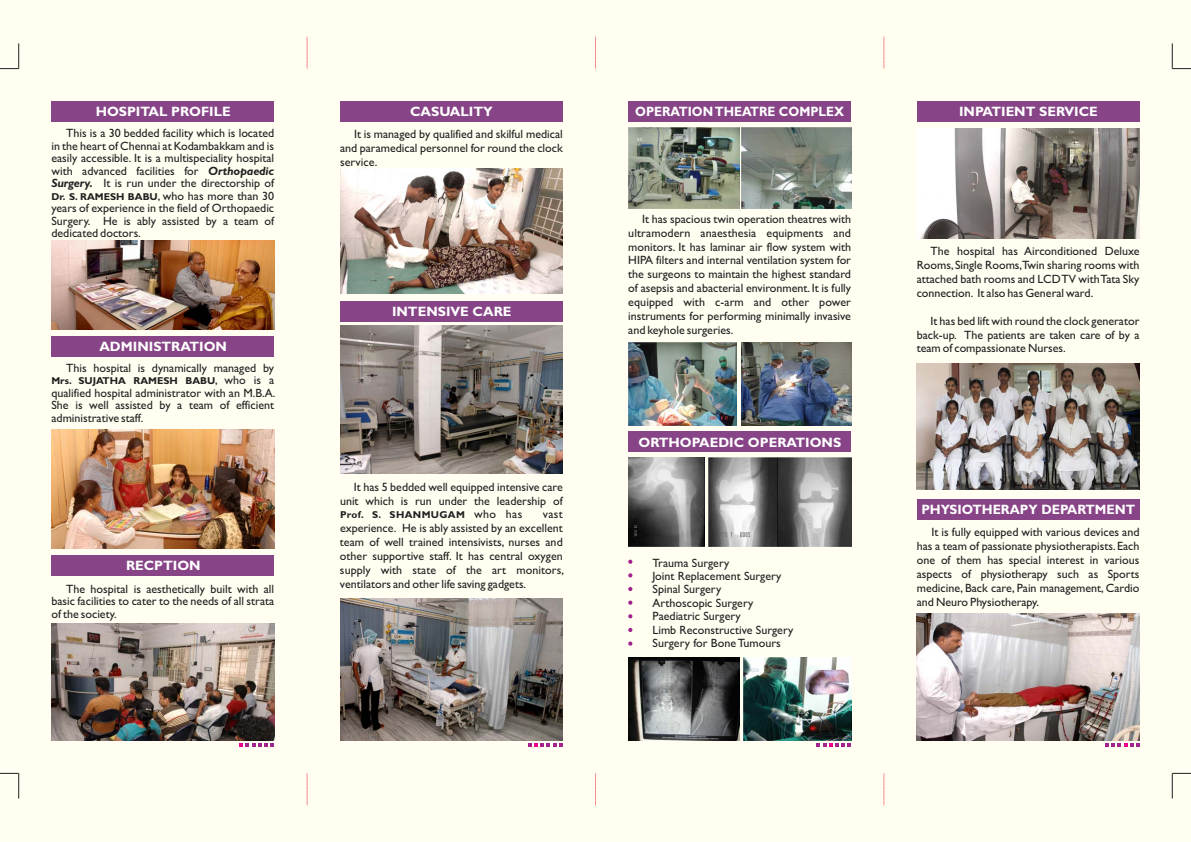
<style>
.page{position:relative;width:1191px;height:842px;background:#fffef1}
.page>*{position:absolute;margin:0;border:0;box-sizing:border-box;transform-origin:0 0}
.t1{font:700 13.6px "Gill Sans";color:#fff}
.t2{font:700 13.6px "Gill Sans";color:#fff;scale:.96 1}
.t3{font:700 13.6px "Gill Sans";color:#fff;scale:.92 1}
.t4{font:12px/13.9px "Gill Sans";color:#231f20;text-align:justify}
.t5{font:700 10px "Gill Sans";color:#231f20}
.t6{font:700 10px "Gill Sans";letter-spacing:.035em;color:#231f20}
.s1{font-weight:700;font-style:italic}
.s2{font-weight:700;font-size:10px}
.s3{font-weight:400;font-size:12px}
</style>
<div class="page">
<svg style="left:239px;top:743px;width:35px;height:4px"></svg>
<svg style="left:528px;top:743px;width:35px;height:4px"></svg>
<svg style="left:816px;top:743px;width:35px;height:4px"></svg>
<svg style="left:1105px;top:743px;width:34px;height:4px"></svg>
<img style="left:51px;top:430px;width:223px;height:118px">
<div style="left:51px;top:336px;width:223px;height:21px;background:#874487"></div>
<img style="left:340px;top:168px;width:223px;height:125px">
<img style="left:340px;top:599px;width:223px;height:141px">
<div style="left:340px;top:301px;width:223px;height:20px;background:#874487"></div>
<div style="left:340px;top:101px;width:223px;height:21px;background:#874487"></div>
<div style="left:51px;top:101px;width:223px;height:21px;background:#874487"></div>
<img style="left:51px;top:241px;width:223px;height:89px">
<div style="left:916px;top:101px;width:223px;height:21px;background:#874487"></div>
<img style="left:51px;top:623px;width:223px;height:117px">
<div style="left:51px;top:555px;width:223px;height:21px;background:#874487"></div>
<img style="left:916px;top:363px;width:223px;height:127px">
<img style="left:916px;top:129px;width:223px;height:109px">
<div style="left:916px;top:499px;width:223px;height:21px;background:#874487"></div>
<img style="left:340px;top:325px;width:223px;height:149px">
<div style="left:628px;top:431px;width:223px;height:21px;background:#874487"></div>
<svg style="left:628px;top:560px;width:4px;height:4px"></svg>
<svg style="left:628px;top:573px;width:4px;height:4px"></svg>
<svg style="left:628px;top:587px;width:4px;height:4px"></svg>
<svg style="left:628px;top:601px;width:4px;height:4px"></svg>
<svg style="left:628px;top:614px;width:4px;height:4px"></svg>
<svg style="left:628px;top:628px;width:4px;height:4px"></svg>
<svg style="left:628px;top:641px;width:4px;height:5px"></svg>
<img style="left:741px;top:343px;width:110px;height:82px">
<div style="left:628px;top:101px;width:223px;height:21px;background:#874487"></div>
<img style="left:628px;top:127px;width:111px;height:82px">
<img style="left:628px;top:343px;width:108px;height:82px">
<img style="left:916px;top:614px;width:223px;height:126px">
<img style="left:741px;top:127px;width:110px;height:82px">
<img style="left:628px;top:458px;width:76px;height:88px">
<img style="left:709px;top:458px;width:142px;height:88px">
<img style="left:628px;top:657px;width:111px;height:83px">
<img style="left:743px;top:657px;width:108px;height:83px">
<svg style="left:307px;top:773px;width:1px;height:32px"></svg>
<svg style="left:595px;top:773px;width:1px;height:32px"></svg>
<svg style="left:883px;top:773px;width:1px;height:32px"></svg>
<svg style="left:307px;top:37px;width:1px;height:32px"></svg>
<svg style="left:595px;top:37px;width:1px;height:32px"></svg>
<svg style="left:883px;top:37px;width:1px;height:32px"></svg>
<svg style="left:1172px;top:43px;width:19px;height:26px"></svg>
<svg style="left:0;top:43px;width:20px;height:26px"></svg>
<svg style="left:1172px;top:773px;width:19px;height:25px"></svg>
<svg style="left:0;top:773px;width:20px;height:25px"></svg>
<p class="t1" style="left:96px;top:107px;width:136px">HOSPITAL PROFILE</p>
<p class="t1" style="left:959px;top:107px;width:140px">INPATIENT SERVICE</p>
<p class="t4" style="left:51px;top:128px;width:224px;line-height:12.5px;text-indent:15px">This is a 30 bedded facility which is located in the heart of Chennai at Kodambakkam and is easily accessible. It is a multispeciality hospital with advanced facilities for <span class="s1">Orthopaedic Surgery.</span> It is run under the directorship of <span class="s2">Dr. S. RAMESH BABU</span>, who has more than 30 years of experience in the field of Orthopaedic Surgery. He is ably assisted by a team of dedicated doctors.</p>
<p class="t3" style="left:635px;top:107px;width:229px">OPERATION THEATRE COMPLEX</p>
<p class="t1" style="left:410px;top:107px;width:84px">CASUALITY</p>
<p class="t4" style="left:340px;top:129px;width:224px;text-indent:14px">It is managed by qualified and skilful medical and paramedical personnel for round the clock service.</p>
<p class="t4" style="left:628px;top:213px;width:224px;text-indent:14px">It has spacious twin operation theatres with ultramodern anaesthesia equipments and monitors. It has laminar air flow system with HIPA filters and internal ventilation system for the surgeons to maintain the highest standard of asepsis and abacterial environment. It is fully equipped with c-arm and other power instruments for performing minimally invasive and keyhole surgeries.</p>
<p class="t4" style="left:916px;top:245px;width:224px;text-indent:14px">The hospital has Airconditioned Deluxe Rooms, Single Rooms,Twin sharing rooms with attached bath rooms and LCD TV with Tata Sky connection. It also has General ward.</p>
<p class="t4" style="left:916px;top:315px;width:224px;text-indent:14px">It has bed lift with round the clock generator back-up. The patients are taken care of by a team of compassionate Nurses.</p>
<p class="t1" style="left:392px;top:306px;width:121px">INTENSIVE CARE</p>
<p class="t1" style="left:99px;top:341px;width:129px">ADMINISTRATION</p>
<p class="t4" style="left:66px;top:362px;width:209px">This hospital is dynamically managed by</p>
<p class="t5" style="left:51px;top:377px;width:224px">Mrs. SUJATHA RAMESH BABU<span class="s3">, who is a</span></p>
<p class="t4" style="left:51px;top:388px;width:225px;line-height:12.5px">qualified hospital administrator with an M.B.A.<br>She is well assisted by a team of efficient administrative staff.</p>
<p class="t1" style="left:126px;top:561px;width:76px">RECPTION</p>
<p class="t4" style="left:51px;top:583px;width:224px;line-height:12.5px;text-indent:15px">The hospital is aesthetically built with all basic facilities to cater to the needs of all strata of the society.</p>
<p class="t4" style="left:340px;top:481px;width:224px;text-align:right">It has 5 bedded well equipped intensive care unit which is run under the leadership of</p>
<p class="t6" style="left:340px;top:512px;width:184px">Prof. S. SHANMUGAM <span class="s3">who has</span></p>
<p class="t4" style="left:340px;top:509px;width:226px;text-indent:203px">vast experience. He is ably assisted by an excellent team of well trained intensivists, nurses and other supportive staff. It has central oxygen supply with state of the art monitors, ventilators and other life saving gadgets.</p>
<p class="t1" style="left:638px;top:437px;width:204px">ORTHOPAEDIC OPERATIONS</p>
<p class="t4" style="left:652px;top:557px;width:142px;line-height:13.4px;text-align:left">Trauma Surgery<br>Joint Replacement Surgery<br>Spinal Surgery<br>Arthoscopic Surgery<br>Paediatric Surgery<br>Limb Reconstructive Surgery<br>Surgery for Bone Tumours</p>
<p class="t2" style="left:921px;top:505px;width:224px">PHYSIOTHERAPY DEPARTMENT</p>
<p class="t4" style="left:916px;top:526px;width:224px;text-indent:15px">It is fully equipped with various devices and has a team of passionate physiotherapists. Each one of them has special interest in various aspects of physiotherapy such as Sports medicine, Back care, Pain management, Cardio and Neuro Physiotherapy.</p>
</div>
